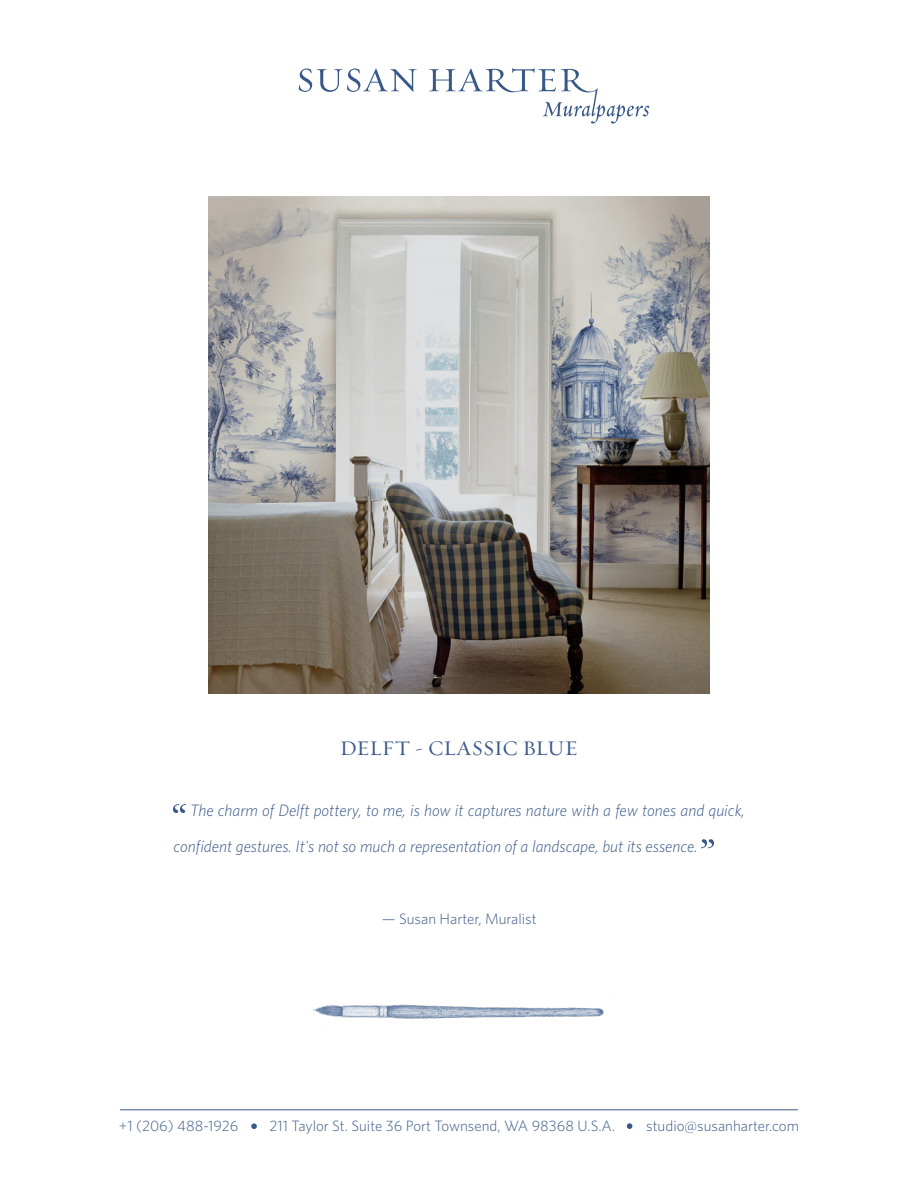
<style>
.page{position:relative;width:918px;height:1188px;background:#fff}
.page>*{position:absolute;margin:0;border:0;box-sizing:border-box;transform-origin:0 0}
.t1{font:21px "Requiem Text";letter-spacing:-.01em;color:#385988}
.t2{font:italic 300 16.5px/36px "Whitney";color:#385988}
.t3{font:300 15px "Whitney";color:#385988}
</style>
<div class="page">
<svg style="left:173px;top:804px;width:13px;height:9px"></svg>
<svg style="left:701px;top:839px;width:13px;height:9px"></svg>
<img style="left:313px;top:1004px;width:291px;height:15px">
<svg style="left:299px;top:68px;width:118px;height:24px"></svg>
<svg style="left:429px;top:68px;width:220px;height:56px"></svg>
<svg style="left:251px;top:1123px;width:6px;height:6px"></svg>
<svg style="left:627px;top:1123px;width:5px;height:6px"></svg>
<hr style="left:120px;top:1110px;width:678px;height:1px;background:#385988">
<img style="left:208px;top:197px;width:502px;height:496px">
<p class="t1" style="left:340px;top:733px;width:240px">DELFT - CLASSIC BLUE</p>
<p class="t2" style="left:174px;top:791px;width:573px;text-indent:17px">The charm of Delft pottery, to me, is how it captures nature with a few tones and quick, confident gestures. It's not so much a representation of a landscape, but its essence.</p>
<p class="t3" style="left:382px;top:908px;width:156px">— Susan Harter, Muralist</p>
<p class="t3" style="left:119px;top:1116px;width:121px">+1 (206) 488-1926</p>
<p class="t3" style="left:269px;top:1116px;width:347px">211 Taylor St. Suite 36 Port Townsend, WA 98368 U.S.A.</p>
<p class="t3" style="left:646px;top:1116px;width:154px">studio@susanharter.com</p>
</div>
